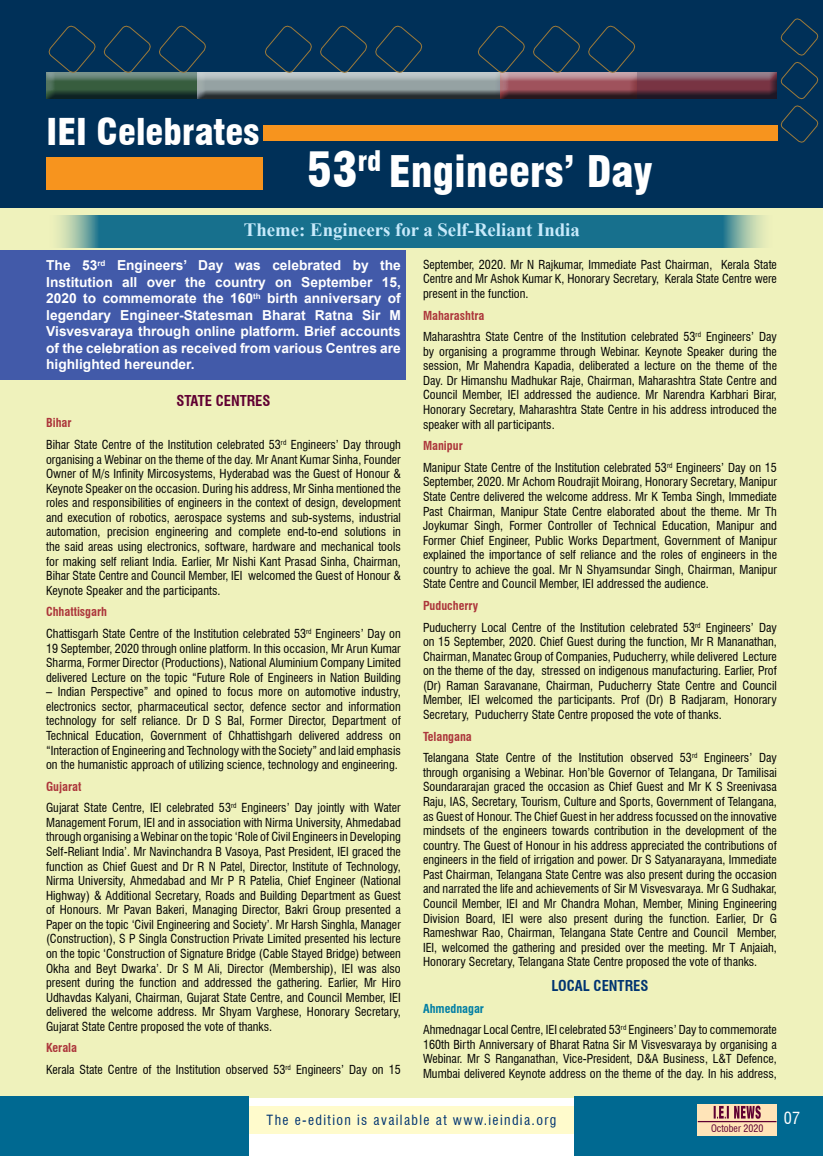
<style>
.page{position:relative;width:823px;height:1156px;background:#fff}
.page>*{position:absolute;margin:0;border:0;box-sizing:border-box;transform-origin:0 0}
.t1{font:900 condensed 42.5px "Swiss 721 BT";color:#fff}
.t2{font:900 condensed 36.12px "Swiss 721 BT";color:#fff}
.t3{font:700 18.75px "Times New Roman";color:#c7eafb}
.t4{font:condensed 16.25px "Swiss 721 BT";color:#fff}
.t5{font:700 condensed 14.62px "Swiss 721 BT";color:#600032}
.t6{font:700 condensed 14.62px "Swiss 721 BT";color:#003471}
.t7{font:700 13.75px/16.5px "Arial";color:#fff;text-align:justify}
.t8{font:condensed 13.75px "Swiss 721 BT";letter-spacing:.1em;color:#003471}
.t9{font:condensed 12.12px/14.5px "Swiss 721 BT";color:#000;text-align:justify}
.t10{font:condensed 10px "Swiss 721 BT";color:#600032}
.s1{font-size:47.5px}
.s2{font-weight:700;color:#ac363b}
.s3{font-weight:700;color:#007ea4}
</style>
<div class="page">
<div style="left:0;top:202px;width:822px;height:895px;background:#eff2bc"></div>
<div style="left:242px;top:1106px;width:338px;height:27px;background:#fffbcc"></div>
<div style="left:574px;top:1096px;width:248px;height:59px;background:#006991"></div>
<div style="left:697px;top:1103px;width:79px;height:32px;background:#ffe4b8"></div>
<svg style="left:713px;top:1105px;width:47px;height:13px"></svg>
<hr style="left:697px;top:1120px;width:79px;height:1px;background:#600032">
<div style="left:0;top:1096px;width:248px;height:59px;background:#006991"></div>
<div style="left:0;top:0;width:822px;height:208px;background:#003058"></div>
<div style="left:0;top:250px;width:405px;height:130px;background:#425aa9"></div>
<div style="left:42px;top:72px;width:462px;height:27px;background:#000;opacity:.75"></div>
<div style="left:192px;top:72px;width:446px;height:27px;background:#000;opacity:.75"></div>
<div style="left:498px;top:72px;width:280px;height:27px;background:#000;opacity:.75"></div>
<div style="left:263px;top:125px;width:513px;height:16px;background:#f7941e"></div>
<div style="left:47px;top:158px;width:216px;height:32px;background:#f7941e"></div>
<svg style="left:47px;top:25px;width:160px;height:50px"></svg>
<svg style="left:263px;top:25px;width:160px;height:50px"></svg>
<svg style="left:476px;top:25px;width:160px;height:50px"></svg>
<svg style="left:780px;top:18px;width:38px;height:125px"></svg>
<div style="left:46px;top:215px;width:729px;height:32px;background:#17708d"></div>
<h2 class="t2" style="left:47px;top:110px;width:214px">IEI Celebrates</h2>
<h1 class="t1" style="left:306px;top:146px;width:347px"><span class="s1">53</span><sup>rd</sup> Engineers’ Day</h1>
<h3 class="t3" style="left:244px;top:216px;width:337px">Theme: Engineers for a Self-Reliant India</h3>
<p class="t7" style="left:46px;top:257px;width:356px">The 53<sup>rd</sup> Engineers’ Day was celebrated by the Institution all over the country on September 15, 2020 to commemorate the 160<sup>th</sup> birth anniversary of legendary Engineer-Statesman Bharat Ratna Sir M Visvesvaraya through online platform. Brief accounts of the celebration as received from various Centres are highlighted hereunder.</p>
<p class="t5" style="left:176px;top:391px;width:96px">STATE CENTRES</p>
<p class="t9" style="left:46px;top:412px;width:356px;line-height:21.6px"><span class="s2">Bihar<br></span>Bihar State Centre of the Institution celebrated 53<sup>rd</sup> Engineers’ Day through</p>
<p class="t9" style="left:46px;top:452px;width:356px">organising a Webinar on the theme of the day. Mr Anant Kumar Sinha, Founder Owner of M/s Infinity Mircosystems, Hyderabad was the Guest of Honour &amp; Keynote Speaker on the occasion. During his address, Mr Sinha mentioned the roles and responsibilities of engineers in the context of design, development and execution of robotics, aerospace systems and sub-systems, industrial automation, precision engineering and complete end-to-end solutions in the said areas using electronics, software, hardware and mechanical tools for making self reliant India. Earlier, Mr Nishi Kant Prasad Sinha, Chairman, Bihar State Centre and Council Member, IEI welcomed the Guest of Honour &amp; Keynote Speaker and the participants.</p>
<p class="t9" style="left:46px;top:601px;width:356px;line-height:21.6px"><span class="s2">Chhattisgarh<br></span>Chattisgarh State Centre of the Institution celebrated 53<sup>rd</sup> Engineers’ Day on</p>
<p class="t9" style="left:46px;top:640px;width:356px">19 September, 2020 through online platform. In this occasion, Mr Arun Kumar Sharma, Former Director (Productions), National Aluminium Company Limited delivered Lecture on the topic “Future Role of Engineers in Nation Building</p>
<p class="t9" style="left:46px;top:684px;width:356px">– Indian Perspective” and opined to focus more on automotive industry, electronics sector, pharmaceutical sector, defence sector and information technology for self reliance. Dr D S Bal, Former Director, Department of Technical Education, Government of Chhattishgarh delivered address on “Interaction of Engineering and Technology with the Society” and laid emphasis on the humanistic approach of utilizing science, technology and engineering.</p>
<p class="t9" style="left:46px;top:775px;width:356px;line-height:21.6px"><span class="s2">Gujarat<br></span>Gujarat State Centre, IEI celebrated 53<sup>rd</sup> Engineers’ Day jointly with Water</p>
<p class="t9" style="left:46px;top:815px;width:356px">Management Forum, IEI and in association with Nirma University, Ahmedabad through organising a Webinar on the topic ‘Role of Civil Engineers in Developing Self-Reliant India’. Mr Navinchandra B Vasoya, Past President, IEI graced the function as Chief Guest and Dr R N Patel, Director, Institute of Technology, Nirma University, Ahmedabad and Mr P R Patelia, Chief Engineer (National Highway) &amp; Additional Secretary, Roads and Building Department as Guest of Honours. Mr Pavan Bakeri, Managing Director, Bakri Group presented a Paper on the topic ‘Civil Engineering and Society’. Mr Harsh Singhla, Manager (Construction), S P Singla Construction Private Limited presented his lecture on the topic ‘Construction of Signature Bridge (Cable Stayed Bridge) between Okha and Beyt Dwarka’. Dr S M Ali, Director (Membership), IEI was also present during the function and addressed the gathering. Earlier, Mr Hiro Udhavdas Kalyani, Chairman, Gujarat State Centre, and Council Member, IEI delivered the welcome address. Mr Shyam Varghese, Honorary Secretary, Gujarat State Centre proposed the vote of thanks.</p>
<p class="t9" style="left:46px;top:1036px;width:356px;line-height:21.6px"><span class="s2">Kerala<br></span>Kerala State Centre of the Institution observed 53<sup>rd</sup> Engineers’ Day on 15</p>
<p class="t9" style="left:423px;top:257px;width:355px">September, 2020. Mr N Rajkumar, Immediate Past Chairman, Kerala State Centre and Mr Ashok Kumar K, Honorary Secretary, Kerala State Centre were present in the function.</p>
<p class="t9" style="left:423px;top:304px;width:355px;line-height:21.6px"><span class="s2">Maharashtra<br></span>Maharashtra State Centre of the Institution celebrated 53<sup>rd</sup> Engineers’ Day</p>
<p class="t9" style="left:423px;top:344px;width:355px">by organising a programme through Webinar. Keynote Speaker during the session, Mr Mahendra Kapadia, deliberated a lecture on the theme of the Day. Dr Himanshu Madhukar Raje, Chairman, Maharashtra State Centre and Council Member, IEI addressed the audience. Mr Narendra Karbhari Birar, Honorary Secretary, Maharashtra State Centre in his address introduced the speaker with all participants.</p>
<p class="t9" style="left:423px;top:435px;width:355px;line-height:21.6px"><span class="s2">Manipur<br></span>Manipur State Centre of the Institution celebrated 53<sup>rd</sup> Engineers’ Day on 15</p>
<p class="t9" style="left:423px;top:474px;width:355px">September, 2020. Mr Achom Roudrajit Moirang, Honorary Secretary, Manipur State Centre delivered the welcome address. Mr K Temba Singh, Immediate Past Chairman, Manipur State Centre elaborated about the theme. Mr Th Joykumar Singh, Former Controller of Technical Education, Manipur and Former Chief Engineer, Public Works Department, Government of Manipur explained the importance of self reliance and the roles of engineers in the country to achieve the goal. Mr N Shyamsundar Singh, Chairman, Manipur State Centre and Council Member, IEI addressed the audience.</p>
<p class="t9" style="left:423px;top:594px;width:355px;line-height:21.6px"><span class="s2">Puducherry<br></span>Puducherry Local Centre of the Institution celebrated 53<sup>rd</sup> Engineers’ Day</p>
<p class="t9" style="left:423px;top:634px;width:355px">on 15 September, 2020. Chief Guest during the function, Mr R Mananathan, Chairman, Manatec Group of Companies, Puducherry, while delivered Lecture on the theme of the day, stressed on indigenous manufacturing. Earlier, Prof (Dr) Raman Saravanane, Chairman, Puducherry State Centre and Council Member, IEI welcomed the participants. Prof (Dr) B Radjaram, Honorary Secretary, Puducherry State Centre proposed the vote of thanks.</p>
<p class="t9" style="left:423px;top:725px;width:355px;line-height:21.6px"><span class="s2">Telangana<br></span>Telangana State Centre of the Institution observed 53<sup>rd</sup> Engineers’ Day</p>
<p class="t9" style="left:423px;top:765px;width:355px">through organising a Webinar. Hon’ble Governor of Telangana, Dr Tamilisai Soundararajan graced the occasion as Chief Guest and Mr K S Sreenivasa Raju, IAS, Secretary, Tourism, Culture and Sports, Government of Telangana, as Guest of Honour. The Chief Guest in her address focussed on the innovative mindsets of the engineers towards contribution in the development of the country. The Guest of Honour in his address appreciated the contributions of engineers in the field of irrigation and power. Dr S Satyanarayana, Immediate Past Chairman, Telangana State Centre was also present during the occasion and narrated the life and achievements of Sir M Visvesvaraya. Mr G Sudhakar, Council Member, IEI and Mr Chandra Mohan, Member, Mining Engineering Division Board, IEI were also present during the function. Earlier, Dr G Rameshwar Rao, Chairman, Telangana State Centre and Council Member, IEI, welcomed the gathering and presided over the meeting. Mr T Anjaiah, Honorary Secretary, Telangana State Centre proposed the vote of thanks.</p>
<p class="t6" style="left:551px;top:976px;width:98px">LOCAL CENTRES</p>
<p class="t9" style="left:423px;top:997px;width:355px;line-height:21.6px"><span class="s3">Ahmednagar<br></span>Ahmednagar Local Centre, IEI celebrated 53<sup>rd</sup> Engineers’ Day to commemorate</p>
<p class="t9" style="left:423px;top:1036px;width:355px">160th Birth Anniversary of Bharat Ratna Sir M Visvesvaraya by organising a Webinar. Mr S Ranganathan, Vice-President, D&amp;A Business, L&amp;T Defence, Mumbai delivered Keynote address on the theme of the day. In his address,</p>
<p class="t8" style="left:266px;top:1111px;width:291px">The e-edition is available at www.ieindia.org</p>
<h3 class="t4" style="left:783px;top:1107px;width:18px">07</h3>
<p class="t10" style="left:710px;top:1121px;width:54px">October 2020</p>
</div>
